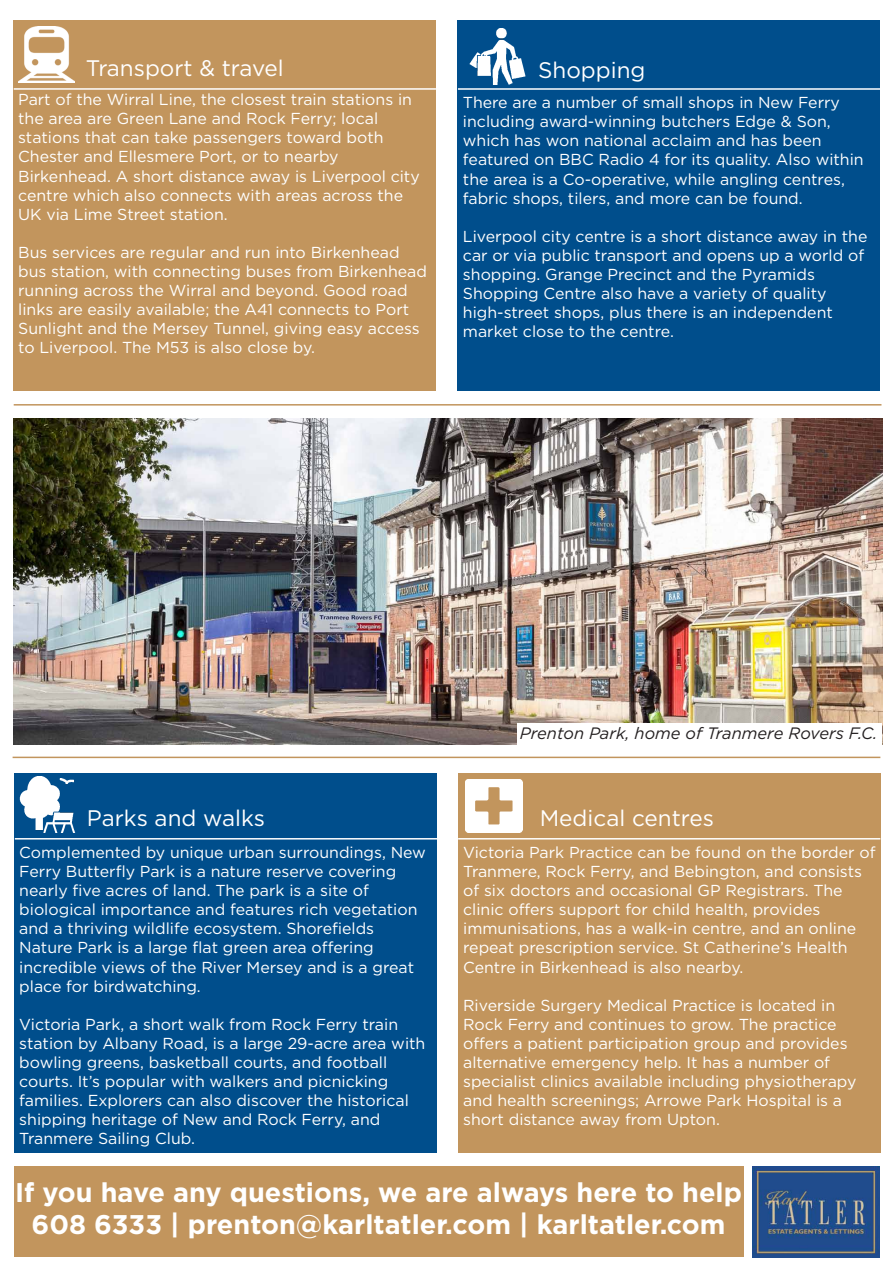
<style>
.page{position:relative;width:893px;height:1263px;background:#fff}
.page>*{position:absolute;margin:0;border:0;box-sizing:border-box;transform-origin:0 0}
.t1{font:700 27px "Gotham";color:#fff}
.t2{font:22.5px "Gotham";color:#fff}
.t3{font:italic 16.5px "Gotham";color:#231f20}
.t4{font:15.9px/19px "Gotham";color:#fff}
</style>
<div class="page">
<div style="left:14px;top:20px;width:422px;height:371px;background:#c2955d"></div>
<hr style="left:14px;top:88px;width:422px;height:2px;background:#fff">
<div style="left:457px;top:20px;width:422px;height:371px;background:#004e8c"></div>
<img style="left:18px;top:26px;width:56px;height:56px">
<div style="left:15px;top:773px;width:422px;height:379px;background:#004e8c"></div>
<hr style="left:15px;top:838px;width:422px;height:1px;background:#fff">
<div style="left:458px;top:773px;width:422px;height:379px;background:#c2955d"></div>
<hr style="left:458px;top:838px;width:422px;height:1px;background:#fff">
<div style="left:14px;top:1167px;width:730px;height:90px;background:#c2955d"></div>
<img style="left:753px;top:1167px;width:126px;height:90px">
<img style="left:20px;top:777px;width:55px;height:55px">
<hr style="left:14px;top:404px;width:867px;height:2px;background:#c2955d">
<hr style="left:13px;top:757px;width:867px;height:1px;background:#c2955d">
<hr style="left:458px;top:88px;width:422px;height:2px;background:#fff">
<img style="left:470px;top:29px;width:55px;height:55px">
<img style="left:466px;top:779px;width:56px;height:53px">
<img style="left:14px;top:419px;width:868px;height:326px">
<div style="left:518px;top:723px;width:364px;height:22px;background:#fff"></div>
<p class="t2" style="left:86px;top:55px;width:200px">Transport &amp; travel</p>
<p class="t4" style="left:18px;top:90px;width:403px">Part of the Wirral Line, the closest train stations in the area are Green Lane and Rock Ferry; local stations that can take passengers toward both Chester and Ellesmere Port, or to nearby Birkenhead. A short distance away is Liverpool city centre which also connects with areas across the UK via Lime Street station.</p>
<p class="t4" style="left:18px;top:243px;width:410px">Bus services are regular and run into Birkenhead bus station, with connecting buses from Birkenhead running across the Wirral and beyond. Good road links are easily available; the A41 connects to Port Sunlight and the Mersey Tunnel, giving easy access to Liverpool. The M53 is also close by.</p>
<p class="t2" style="left:538px;top:56px;width:109px">Shopping</p>
<p class="t4" style="left:463px;top:93px;width:379px">There are a number of small shops in New Ferry</p>
<p class="t4" style="left:463px;top:112px;width:369px">including award-winning butchers Edge &amp; Son, which has won national acclaim and has been</p>
<p class="t4" style="left:463px;top:150px;width:402px">featured on BBC Radio 4 for its quality. Also within the area is a Co-operative, while angling centres, fabric shops, tilers, and more can be found.</p>
<p class="t4" style="left:463px;top:227px;width:406px">Liverpool city centre is a short distance away in the car or via public transport and opens up a world of shopping. Grange Precinct and the Pyramids</p>
<p class="t4" style="left:463px;top:284px;width:365px">Shopping Centre also have a variety of quality</p>
<p class="t4" style="left:463px;top:303px;width:371px">high-street shops, plus there is an independent</p>
<p class="t4" style="left:463px;top:322px;width:212px">market close to the centre.</p>
<p class="t2" style="left:87px;top:804px;width:180px">Parks and walks</p>
<p class="t4" style="left:19px;top:843px;width:408px">Complemented by unique urban surroundings, New<br>Ferry Butterfly Park is a nature reserve covering nearly five acres of land. The park is a site of</p>
<p class="t4" style="left:19px;top:900px;width:400px">biological importance and features rich vegetation and a thriving wildlife ecosystem. Shorefields</p>
<p class="t4" style="left:19px;top:938px;width:356px">Nature Park is a large flat green area offering</p>
<p class="t4" style="left:19px;top:957px;width:396px">incredible views of the River Mersey and is a great place for birdwatching.</p>
<p class="t4" style="left:19px;top:1014px;width:408px">Victoria Park, a short walk from Rock Ferry train station by Albany Road, is a large 29-acre area with bowling greens, basketball courts, and football courts. It’s popular with walkers and picnicking families. Explorers can also discover the historical shipping heritage of New and Rock Ferry, and Tranmere Sailing Club.</p>
<p class="t3" style="left:520px;top:723px;width:359px">Prenton Park, home of Tranmere Rovers F.C.</p>
<p class="t2" style="left:540px;top:804px;width:176px">Medical centres</p>
<p class="t4" style="left:463px;top:843px;width:414px">Victoria Park Practice can be found on the border of Tranmere, Rock Ferry, and Bebington, and consists of six doctors and occasional GP Registrars. The clinic offers support for child health, provides immunisations, has a walk-in centre, and an online repeat prescription service. St Catherine’s Health Centre in Birkenhead is also nearby.</p>
<p class="t4" style="left:463px;top:995px;width:395px">Riverside Surgery Medical Practice is located in Rock Ferry and continues to grow. The practice offers a patient participation group and provides alternative emergency help. It has a number of specialist clinics available including physiotherapy and health screenings; Arrowe Park Hospital is a short distance away from Upton.</p>
<p class="t1" style="left:15px;top:1175px;width:728px">If you have any questions, we are always here to help</p>
<p class="t1" style="left:32px;top:1208px;width:695px">608 6333 | prenton@karltatler.com | karltatler.com</p>
</div>
